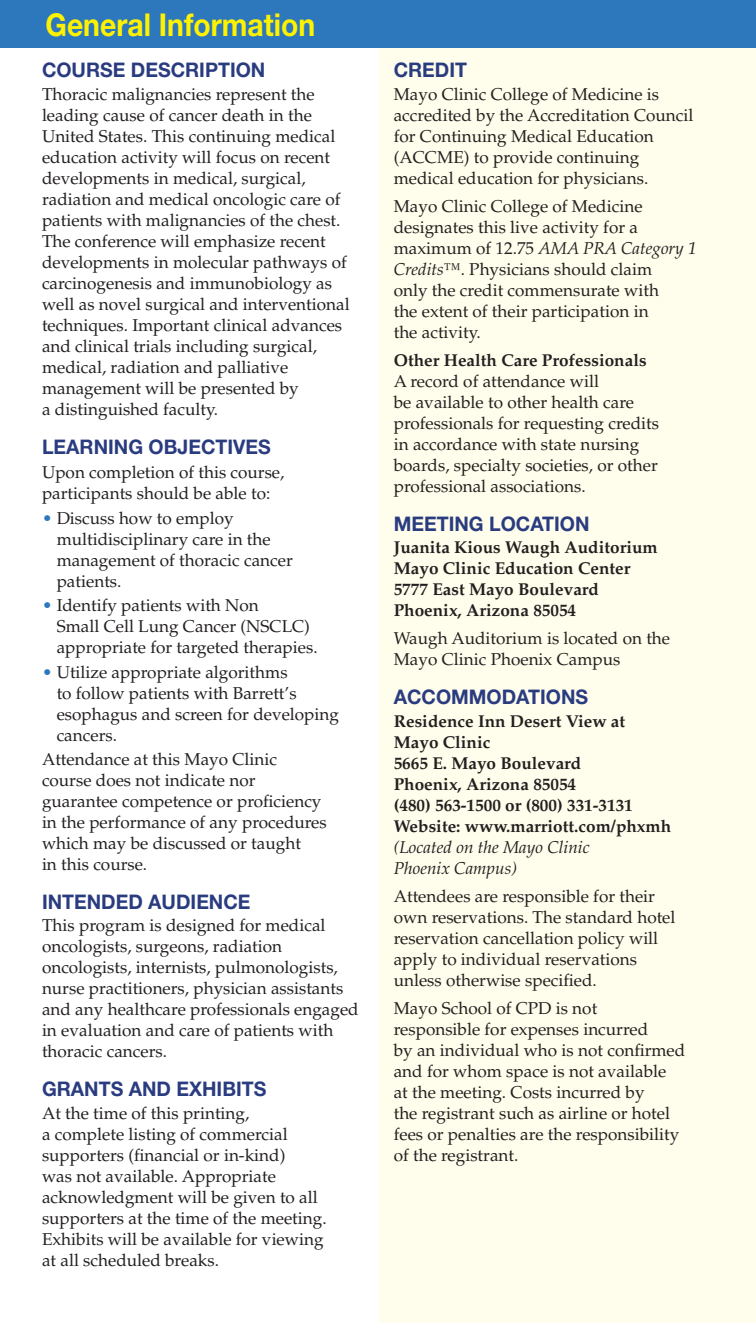
<style>
.page{position:relative;width:756px;height:1323px;background:#fff}
.page>*{position:absolute;margin:0;border:0;box-sizing:border-box;transform-origin:0 0}
.Schedule_date{font:700 31.5px "Helvetica Neue LT Std";color:#fff200;scale:.9 1}
.Information_head_2_c{font:700 20.12px "Helvetica Neue LT Std";color:#2a3c80}
.Information_bodycopy{font:17.15px/21px "Palatino LT Std";color:#231f20}
.Information_bodycopy-2{font:700 17.15px/21px "Palatino LT Std";color:#231f20}
.s1{color:#2d78bd}
.s2{font-style:italic}
.s3{font-weight:700}
.s4{font-weight:400;font-style:italic}
</style>
<div class="page">
<div style="left:378px;top:40px;width:378px;height:1283px;background:#fffdeb"></div>
<div style="left:0;top:0;width:756px;height:47px;background:#2d78bd"></div>
<p class="Schedule_date" style="left:46px;top:5px;width:301px">General Information</p>
<p class="Information_head_2_c" style="left:42px;top:58px;width:225px">COURSE DESCRIPTION</p>
<p class="Information_bodycopy" style="left:42px;top:84px;width:309px">Thoracic malignancies represent the leading cause of cancer death in the United States. This continuing medical education activity will focus on recent developments in medical, surgical, radiation and medical oncologic care of patients with malignancies of the chest.<br>The conference will emphasize recent developments in molecular pathways of carcinogenesis and immunobiology as well as novel surgical and interventional techniques. Important clinical advances and clinical trials including surgical, medical, radiation and palliative management will be presented by<br>a distinguished faculty.</p>
<p class="Information_head_2_c" style="left:42px;top:434px;width:230px">LEARNING OBJECTIVES</p>
<p class="Information_bodycopy" style="left:42px;top:462px;width:244px">Upon completion of this course, participants should be able to:</p>
<p class="Information_bodycopy" style="left:57px;top:508px;width:238px;text-indent:-15px"><span class="s1">•</span> Discuss how to employ multidisciplinary care in the management of thoracic cancer patients.</p>
<p class="Information_bodycopy" style="left:57px;top:595px;width:263px;text-indent:-15px"><span class="s1">•</span> Identify patients with Non<br>Small Cell Lung Cancer (NSCLC) appropriate for targeted therapies.</p>
<p class="Information_bodycopy" style="left:57px;top:662px;width:284px;text-indent:-15px"><span class="s1">•</span> Utilize appropriate algorithms<br>to follow patients with Barrett’s esophagus and screen for developing cancers.</p>
<p class="Information_bodycopy" style="left:42px;top:749px;width:286px">Attendance at this Mayo Clinic course does not indicate nor guarantee competence or proficiency in the performance of any procedures which may be discussed or taught<br>in this course.</p>
<p class="Information_head_2_c" style="left:42px;top:889px;width:210px">INTENDED AUDIENCE</p>
<p class="Information_bodycopy" style="left:42px;top:915px;width:318px">This program is designed for medical oncologists, surgeons, radiation oncologists, internists, pulmonologists, nurse practitioners, physician assistants and any healthcare professionals engaged in evaluation and care of patients with thoracic cancers.</p>
<p class="Information_head_2_c" style="left:42px;top:1076px;width:226px">GRANTS AND EXHIBITS</p>
<p class="Information_bodycopy" style="left:42px;top:1103px;width:286px">At the time of this printing,<br>a complete listing of commercial supporters (financial or in-kind)<br>was not available. Appropriate acknowledgment will be given to all supporters at the time of the meeting.<br>Exhibits will be available for viewing at all scheduled breaks.</p>
<p class="Information_head_2_c" style="left:394px;top:58px;width:75px">CREDIT</p>
<p class="Information_bodycopy" style="left:394px;top:84px;width:301px">Mayo Clinic College of Medicine is accredited by the Accreditation Council for Continuing Medical Education (ACCME) to provide continuing medical education for physicians.</p>
<p class="Information_bodycopy" style="left:394px;top:196px;width:305px">Mayo Clinic College of Medicine designates this live activity for a maximum of 12.75 <span class="s2">AMA PRA Category 1<br>Credits</span>™. Physicians should claim<br>only the credit commensurate with<br>the extent of their participation in<br>the activity.</p>
<p class="Information_bodycopy" style="left:394px;top:350px;width:267px"><span class="s3">Other Health Care Professionals </span>A record of attendance will<br>be available to other health care professionals for requesting credits in accordance with state nursing boards, specialty societies, or other professional associations.</p>
<p class="Information_head_2_c" style="left:394px;top:511px;width:197px">MEETING LOCATION</p>
<p class="Information_bodycopy-2" style="left:394px;top:537px;width:266px">Juanita Kious Waugh Auditorium<br>Mayo Clinic Education Center<br>5777 East Mayo Boulevard<br>Phoenix, Arizona 85054</p>
<p class="Information_bodycopy" style="left:394px;top:628px;width:278px">Waugh Auditorium is located on the<br>Mayo Clinic Phoenix Campus</p>
<p class="Information_head_2_c" style="left:394px;top:684px;width:196px">ACCOMMODATIONS</p>
<p class="Information_bodycopy-2" style="left:394px;top:710px;width:279px">Residence Inn Desert View at<br>Mayo Clinic<br>5665 E. Mayo Boulevard<br>Phoenix, Arizona 85054<br>(480) 563-1500 or (800) 331-3131<br>Website: www.marriott.com/phxmh <span class="s4">(Located on the Mayo Clinic<br>Phoenix Campus)</span></p>
<p class="Information_bodycopy" style="left:394px;top:886px;width:283px">Attendees are responsible for their own reservations. The standard hotel reservation cancellation policy will apply to individual reservations unless otherwise specified.</p>
<p class="Information_bodycopy" style="left:394px;top:998px;width:293px">Mayo School of CPD is not responsible for expenses incurred<br>by an individual who is not confirmed and for whom space is not available<br>at the meeting. Costs incurred by<br>the registrant such as airline or hotel fees or penalties are the responsibility of the registrant.</p>
</div>
